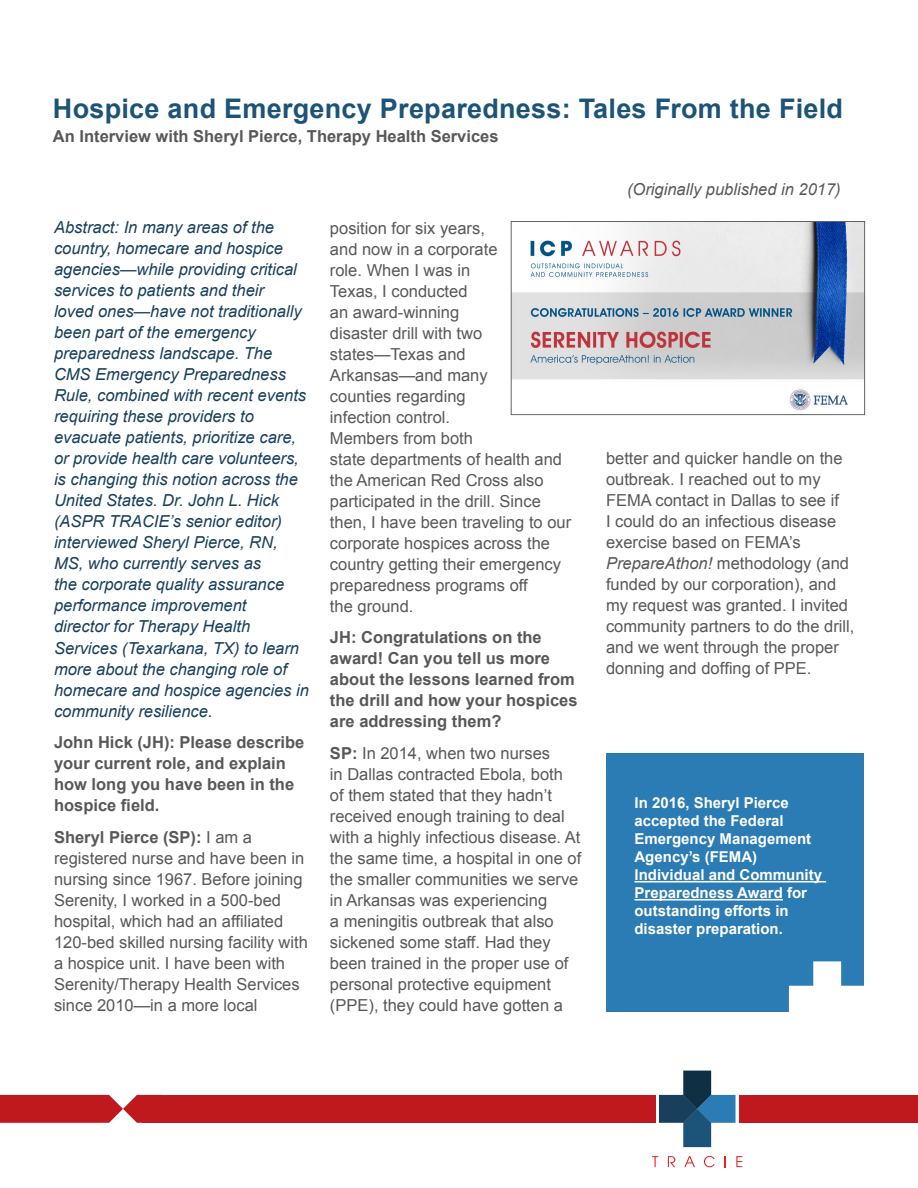
<style>
.page{position:relative;width:918px;height:1188px;background:#fff}
.page>*{position:absolute;margin:0;border:0;box-sizing:border-box;transform-origin:0 0}
.t1{font:700 27px "Arial";letter-spacing:.01em;color:#1c5378}
.t2{font:16.5px/21px "Arial";color:#57585a}
.t3{font:italic 16.5px/21px "Arial";color:#18405d}
.t4{font:700 16.5px/21px "Arial";color:#57585a}
.t5{font:italic 16.5px "Arial";color:#57585a}
.t6{font:700 15px/18px "Arial";color:#fff}
.s1{font-weight:700}
.s2{font-style:italic}
</style>
<div class="page">
<svg style="left:652px;top:1156px;width:6px;height:11px"></svg>
<svg style="left:668px;top:1156px;width:7px;height:11px"></svg>
<svg style="left:684px;top:1156px;width:11px;height:11px"></svg>
<svg style="left:704px;top:1156px;width:11px;height:11px"></svg>
<svg style="left:736px;top:1156px;width:6px;height:11px"></svg>
<svg style="left:659px;top:1071px;width:77px;height:76px"></svg>
<div style="left:142px;top:1095px;width:514px;height:28px;background:#bf181d"></div>
<div style="left:739px;top:1095px;width:179px;height:28px;background:#bf181d"></div>
<svg style="left:0;top:1095px;width:142px;height:28px;background:#c53034"></svg>
<div style="left:606px;top:754px;width:258px;height:258px;background:#2b7cb4"></div>
<svg style="left:865px;top:305px;width:1px;height:76px"></svg>
<hr style="left:634px;top:881px;width:192px;height:2px;background:#fff">
<hr style="left:634px;top:899px;width:149px;height:2px;background:#fff">
<svg style="left:789px;top:961px;width:75px;height:51px"></svg>
<img style="left:513px;top:223px;width:350px;height:188px">
<div style="left:511px;top:221px;width:354px;height:194px;border:1px solid #636366"></div>
<p class="t1" style="left:53px;top:91px;width:792px">Hospice and Emergency Preparedness: Tales From the Field</p>
<p class="t4" style="left:53px;top:127px;width:447px">An Interview with Sheryl Pierce, Therapy Health Services</p>
<p class="t5" style="left:627px;top:178px;width:215px">(Originally published in 2017)</p>
<p class="t3" style="left:54px;top:217px;width:256px">Abstract: In many areas of the country, homecare and hospice agencies—while providing critical services to patients and their<br>loved ones—have not traditionally been part of the emergency preparedness landscape. The<br>CMS Emergency Preparedness<br>Rule, combined with recent events requiring these providers to evacuate patients, prioritize care, or provide health care volunteers, is changing this notion across the<br>United States. Dr. John L. Hick (ASPR TRACIE’s senior editor) interviewed Sheryl Pierce, RN,<br>MS, who currently serves as<br>the corporate quality assurance performance improvement<br>director for Therapy Health<br>Services (Texarkana, TX) to learn more about the changing role of homecare and hospice agencies in community resilience.</p>
<p class="t4" style="left:54px;top:733px;width:252px">John Hick (JH): Please describe your current role, and explain how long you have been in the hospice field.</p>
<p class="t2" style="left:54px;top:827px;width:256px"><span class="s1">Sheryl Pierce (SP):</span> I am a registered nurse and have been in nursing since 1967. Before joining<br>Serenity, I worked in a 500-bed hospital, which had an affiliated<br>120-bed skilled nursing facility with a hospice unit. I have been with<br>Serenity/Therapy Health Services since 2010—in a more local</p>
<p class="t2" style="left:330px;top:217px;width:243px">position for six years,<br>and now in a corporate<br>role. When I was in<br>Texas, I conducted<br>an award-winning<br>disaster drill with two states—Texas and<br>Arkansas—and many<br>counties regarding<br>infection control.<br>Members from both<br>state departments of health and the American Red Cross also participated in the drill. Since then, I have been traveling to our corporate hospices across the country getting their emergency preparedness programs off<br>the ground.</p>
<p class="t4" style="left:330px;top:628px;width:249px">JH: Congratulations on the award! Can you tell us more about the lessons learned from the drill and how your hospices are addressing them?</p>
<p class="t2" style="left:330px;top:743px;width:253px"><span class="s1">SP:</span> In 2014, when two nurses<br>in Dallas contracted Ebola, both<br>of them stated that they hadn’t received enough training to deal with a highly infectious disease. At the same time, a hospital in one of the smaller communities we serve in Arkansas was experiencing<br>a meningitis outbreak that also sickened some staff. Had they been trained in the proper use of personal protective equipment (PPE), they could have gotten a</p>
<p class="t2" style="left:606px;top:448px;width:250px">better and quicker handle on the outbreak. I reached out to my<br>FEMA contact in Dallas to see if<br>I could do an infectious disease exercise based on FEMA’s<br><span class="s2">PrepareAthon!</span> methodology (and funded by our corporation), and my request was granted. I invited community partners to do the drill, and we went through the proper donning and doffing of PPE.</p>
<p class="t6" style="left:634px;top:794px;width:189px">In 2016, Sheryl Pierce accepted the Federal<br>Emergency Management<br>Agency’s (FEMA)<br>Individual and Community<br>Preparedness Award for outstanding efforts in disaster preparation.</p>
</div>
